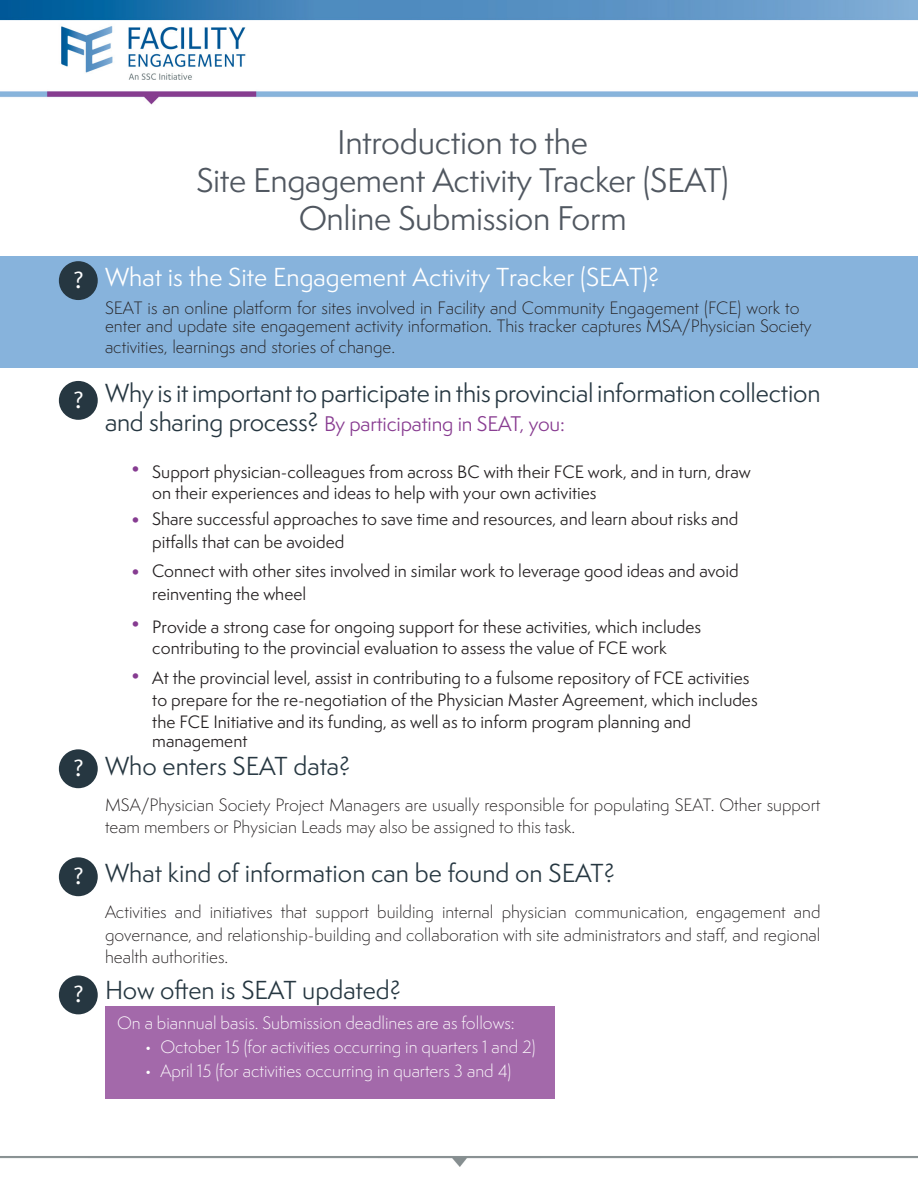
<style>
.page{position:relative;width:918px;height:1188px;background:#fff}
.page>*{position:absolute;margin:0;border:0;box-sizing:border-box;transform-origin:0 0}
.FEMS_subhead{font:31.5px/37.8px "Semplicita Pro";letter-spacing:-.01em;color:#505760;text-align:center}
.body_1{font:24px "Semplicita Pro";letter-spacing:-.01em;color:#263741}
.H2_dark{font:24px "Semplicita Pro";color:#263741}
.body_1-2{font:24px "Semplicita Pro";color:#fff}
.t1{font:24px "Meta Normal";color:#fff}
.body_1-3{font:19.5px "Semplicita Pro";letter-spacing:-.01em;color:#883c91}
.t2{font:16.5px/21.6px "Semplicita Pro";color:#231f20}
.body_1-4{font:300 16.5px/22.5px "Semplicita Pro";color:#231f20}
.pullout_bullets{font:300 16.5px "Semplicita Pro";color:#fff}
.H2_dark-2{font:300 16.5px "Semplicita Pro";color:#fff}
.s1{font-size:24px;color:#263741}
.s2{font-weight:700;color:#863c91}
</style>
<div class="page">
<img style="left:0;top:0;width:918px;height:105px">
<img style="left:0;top:1156px;width:918px;height:11px">
<div style="left:0;top:256px;width:918px;height:112px;background:#87b3dc"></div>
<div style="left:59px;top:381px;width:39px;height:39px;background:#263741;border-radius:50%"></div>
<div style="left:59px;top:749px;width:39px;height:39px;background:#263741;border-radius:50%"></div>
<div style="left:59px;top:857px;width:39px;height:39px;background:#263741;border-radius:50%"></div>
<div style="left:59px;top:976px;width:39px;height:38px;background:#263741;border-radius:50%"></div>
<div style="left:59px;top:261px;width:39px;height:39px;background:#263741;border-radius:50%"></div>
<div style="left:105px;top:1007px;width:449px;height:92px;background:#a369aa"></div>
<h2 class="t1" style="left:74px;top:266px;width:12px">?</h2>
<h2 class="t1" style="left:74px;top:386px;width:12px">?</h2>
<h2 class="t1" style="left:74px;top:754px;width:12px">?</h2>
<h2 class="t1" style="left:74px;top:862px;width:12px">?</h2>
<h2 class="t1" style="left:74px;top:980px;width:12px">?</h2>
<p class="FEMS_subhead" style="left:197px;top:123px;width:534px">Introduction to the<br>Site Engagement Activity Tracker (SEAT)<br>Online Submission Form</p>
<p class="body_1-2" style="left:105px;top:260px;width:556px">What is the Site Engagement Activity Tracker (SEAT)?</p>
<p class="body_1-4" style="left:105px;top:299px;width:708px;line-height:17.4px">SEAT is an online platform for sites involved in Facility and Community Engagement (FCE) work to enter and update site engagement activity information. This tracker captures MSA/Physician Society</p>
<p class="body_1-4" style="left:105px;top:336px;width:292px">activities, learnings and stories of change.</p>
<p class="body_1" style="left:105px;top:376px;width:717px">Why is it important to participate in this provincial information collection</p>
<p class="body_1-3" style="left:105px;top:410px;width:461px"><span class="s1">and sharing process?</span> By participating in SEAT, you:</p>
<p class="t2" style="left:152px;top:460px;width:600px;text-indent:-20px"><sup>•</sup> Support physician-colleagues from across BC with their FCE work, and in turn, draw on their experiences and ideas to help with your own activities</p>
<p class="t2" style="left:152px;top:508px;width:588px;line-height:22.5px;text-indent:-20px"><span class="s2">•</span> Share successful approaches to save time and resources, and learn about risks and pitfalls that can be avoided</p>
<p class="t2" style="left:152px;top:560px;width:588px;line-height:22.5px;text-indent:-20px"><span class="s2">•</span> Connect with other sites involved in similar work to leverage good ideas and avoid reinventing the wheel</p>
<p class="t2" style="left:152px;top:616px;width:550px;text-indent:-20px"><sup>•</sup> Provide a strong case for ongoing support for these activities, which includes contributing to the provincial evaluation to assess the value of FCE work</p>
<p class="t2" style="left:152px;top:667px;width:607px;line-height:22px;text-indent:-20px"><sup>•</sup> At the provincial level, assist in contributing to a fulsome repository of FCE activities to prepare for the re-negotiation of the Physician Master Agreement, which includes the FCE Initiative and its funding, as well as to inform program planning and</p>
<p class="t2" style="left:152px;top:730px;width:97px">management</p>
<p class="H2_dark" style="left:105px;top:749px;width:247px">Who enters SEAT data?</p>
<p class="body_1-4" style="left:105px;top:793px;width:717px">MSA/Physician Society Project Managers are usually responsible for populating SEAT. Other support team members or Physician Leads may also be assigned to this task.</p>
<p class="H2_dark" style="left:105px;top:856px;width:512px">What kind of information can be found on SEAT?</p>
<p class="body_1-4" style="left:105px;top:901px;width:717px;text-align:justify">Activities and initiatives that support building internal physician communication, engagement and governance, and relationship-building and collaboration with site administrators and staff, and regional health authorities.</p>
<p class="body_1" style="left:105px;top:973px;width:298px">How often is SEAT updated?</p>
<p class="H2_dark-2" style="left:117px;top:1012px;width:399px">On a biannual basis. Submission deadlines are as follows:</p>
<p class="pullout_bullets" style="left:144px;top:1036px;width:393px">• October 15 (for activities occurring in quarters 1 and 2)</p>
<p class="pullout_bullets" style="left:144px;top:1060px;width:369px">• April 15 (for activities occurring in quarters 3 and 4)</p>
</div>
